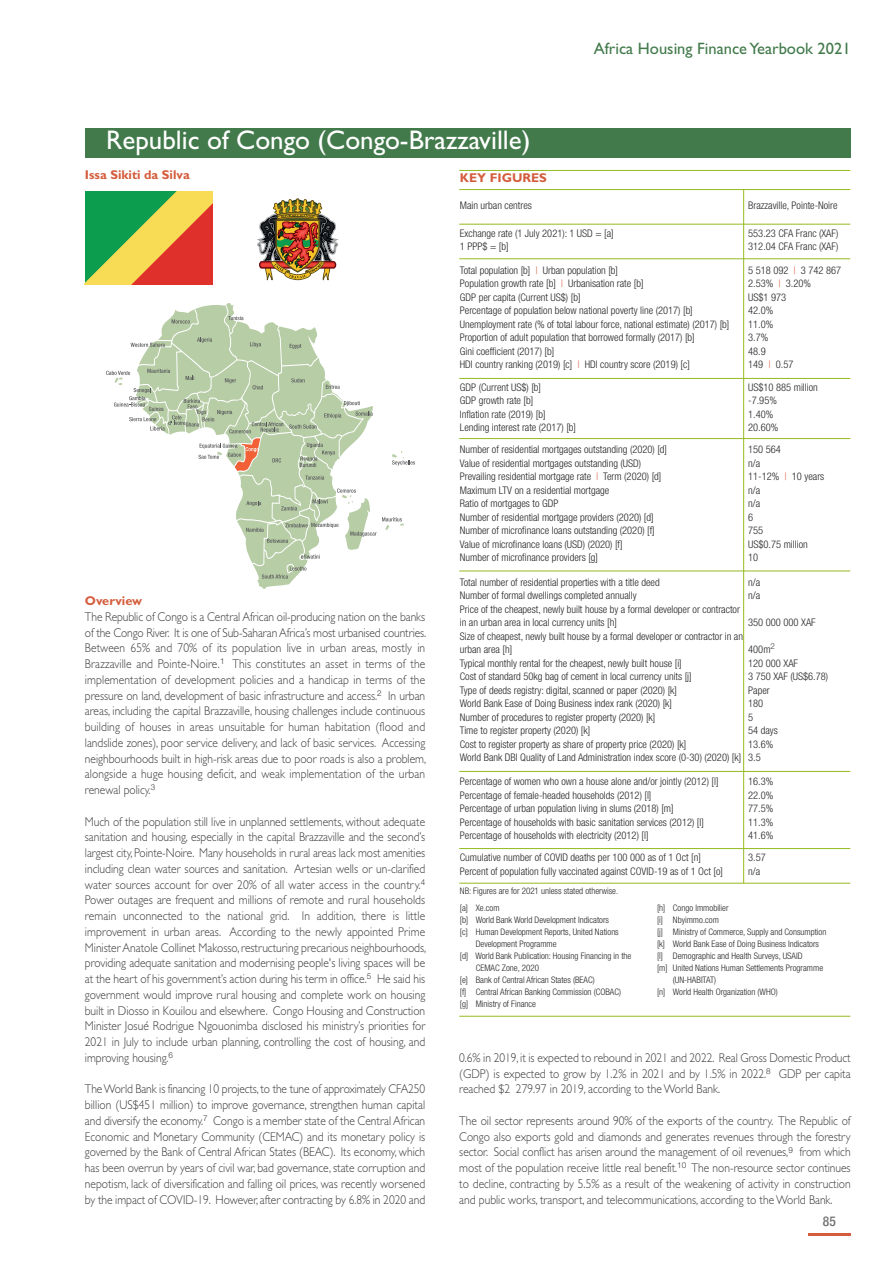
<style>
.page{position:relative;width:893px;height:1263px;background:#fff}
.page>*{position:absolute;margin:0;border:0;box-sizing:border-box;transform-origin:0 0}
.t1{font:27px "Gill Sans Std";color:#fff}
.t2{font:16.5px "Gill Sans Std";color:#427a4b}
.t3{font:500 condensed 13.5px "Helvetica Neue LT Std";color:#727172}
.t4{font:300 12.75px/15.8px "Gill Sans Std";color:#3c3b3c;text-align:justify;scale:.9 1}
.t5{font:700 12.75px "Gill Sans Std";color:#d45d3d}
.t6{font:300 condensed 10.5px/13.5px "Helvetica Neue LT Std";color:#272526}
.t7{font:300 condensed 9px/16.6px "Helvetica Neue LT Std";color:#272526}
.s1{color:#d45d3d}
</style>
<div class="page">
<div style="left:85px;top:128px;width:765px;height:29px;background:#427a4b"></div>
<svg style="left:382px;top:517px;width:21px;height:13px"></svg>
<svg style="left:392px;top:451px;width:23px;height:15px"></svg>
<svg style="left:106px;top:303px;width:270px;height:286px"></svg>
<svg style="left:85px;top:191px;width:127px;height:94px;background:#9d9647"></svg>
<img style="left:257px;top:198px;width:82px;height:83px">
<hr style="left:743px;top:189px;width:1px;height:694px;background:#94bb20">
<hr style="left:459px;top:170px;width:391px;height:1px;background:#94bb20">
<hr style="left:459px;top:189px;width:391px;height:1px;background:#94bb20">
<hr style="left:459px;top:224px;width:391px;height:1px;background:#94bb20">
<hr style="left:459px;top:258px;width:391px;height:1px;background:#94bb20">
<hr style="left:459px;top:378px;width:391px;height:1px;background:#94bb20">
<hr style="left:459px;top:438px;width:391px;height:1px;background:#94bb20">
<hr style="left:459px;top:571px;width:391px;height:1px;background:#94bb20">
<hr style="left:459px;top:771px;width:391px;height:1px;background:#94bb20">
<hr style="left:459px;top:848px;width:391px;height:1px;background:#94bb20">
<hr style="left:459px;top:883px;width:391px;height:1px;background:#94bb20">
<hr style="left:459px;top:1016px;width:391px;height:1px;background:#94bb20">
<hr style="left:808px;top:1233px;width:42px;height:2px;background:#d45d3d">
<h1 class="t1" style="left:106px;top:124px;width:426px">Republic of Congo (Congo-Brazzaville)</h1>
<p class="t2" style="left:593px;top:39px;width:258px">Africa Housing Finance Yearbook 2021</p>
<p class="t5" style="left:85px;top:170px;width:106px">Issa Sikiti da Silva</p>
<p class="t5" style="left:85px;top:596px;width:59px">Overview</p>
<p class="t4" style="left:85px;top:610px;width:380px">The Republic of Congo is a Central African oil-producing nation on the banks of the Congo River. It is one of Sub-Saharan Africa’s most urbanised countries.<br>Between 65% and 70% of its population live in urban areas, mostly in Brazzaville and Pointe-Noire.<sup>1</sup> This constitutes an asset in terms of the implementation of development policies and a handicap in terms of the pressure on land, development of basic infrastructure and access.<sup>2</sup> In urban areas, including the capital Brazzaville, housing challenges include continuous building of houses in areas unsuitable for human habitation (flood and landslide zones), poor service delivery, and lack of basic services. Accessing neighbourhoods built in high-risk areas due to poor roads is also a problem, alongside a huge housing deficit, and weak implementation of the urban renewal policy.<sup>3</sup></p>
<p class="t4" style="left:85px;top:815px;width:381px">Much of the population still live in unplanned settlements, without adequate sanitation and housing, especially in the capital Brazzaville and the second’s largest city, Pointe-Noire. Many households in rural areas lack most amenities including clean water sources and sanitation. Artesian wells or un-clarified water sources account for over 20% of all water access in the country.<sup>4<br></sup>Power outages are frequent and millions of remote and rural households remain unconnected to the national grid. In addition, there is little improvement in urban areas. According to the newly appointed Prime Minister Anatole Collinet Makosso, restructuring precarious neighbourhoods, providing adequate sanitation and modernising people's living spaces will be at the heart of his government’s action during his term in office.<sup>5</sup> He said his government would improve rural housing and complete work on housing built in Diosso in Kouilou and elsewhere. Congo Housing and Construction Minister Josué Rodrigue Ngouonimba disclosed his ministry’s priorities for 2021 in July to include urban planning, controlling the cost of housing, and improving housing.<sup>6</sup></p>
<p class="t4" style="left:85px;top:1083px;width:379px">The World Bank is financing 10 projects, to the tune of approximately CFA250 billion (US$451 million) to improve governance, strengthen human capital and diversify the economy.<sup>7</sup> Congo is a member state of the Central African Economic and Monetary Community (CEMAC) and its monetary policy is governed by the Bank of Central African States (BEAC). Its economy, which has been overrun by years of civil war, bad governance, state corruption and nepotism, lack of diversification and falling oil prices, was recently worsened by the impact of COVID-19. However, after contracting by 6.8% in 2020 and</p>
<p class="t5" style="left:460px;top:173px;width:89px">KEY FIGURES</p>
<p class="t6" style="left:460px;top:200px;width:74px">Main urban centres</p>
<p class="t6" style="left:748px;top:200px;width:91px">Brazzaville, Pointe-Noire</p>
<p class="t6" style="left:460px;top:227px;width:155px">Exchange rate (1 July 2021): 1 USD = [a]<br>1 PPP$ = [b]</p>
<p class="t6" style="left:748px;top:227px;width:92px">553.23 CFA Franc (XAF)<br>312.04 CFA Franc (XAF)</p>
<p class="t6" style="left:460px;top:264px;width:271px">Total population [b] <span class="s1">|</span> Urban population [b]<br>Population growth rate [b] <span class="s1">|</span> Urbanisation rate [b]<br>GDP per capita (Current US$) [b]<br>Percentage of population below national poverty line (2017) [b] Unemployment rate (% of total labour force, national estimate) (2017) [b] Proportion of adult population that borrowed formally (2017) [b]<br>Gini coefficient (2017) [b]<br>HDI country ranking (2019) [c] <span class="s1">|</span> HDI country score (2019) [c]</p>
<p class="t6" style="left:748px;top:264px;width:95px">5 518 092 <span class="s1">|</span> 3 742 867<br>2.53% <span class="s1">|</span> 3.20%<br>US$1 973<br>42.0%<br>11.0%<br>3.7%<br>48.9<br>149 <span class="s1">|</span> 0.57</p>
<p class="t6" style="left:460px;top:381px;width:118px">GDP (Current US$) [b]<br>GDP growth rate [b]<br>Inflation rate (2019) [b]<br>Lending interest rate (2017) [b]</p>
<p class="t6" style="left:748px;top:381px;width:71px">US$10 885 million -7.95%<br>1.40%<br>20.60%</p>
<p class="t6" style="left:460px;top:443px;width:209px">Number of residential mortgages outstanding (2020) [d] Value of residential mortgages outstanding (USD)<br>Prevailing residential mortgage rate <span class="s1">|</span> Term (2020) [d] Maximum LTV on a residential mortgage<br>Ratio of mortgages to GDP<br>Number of residential mortgage providers (2020) [d] Number of microfinance loans outstanding (2020) [f] Value of microfinance loans (USD) (2020) [f]<br>Number of microfinance providers [g]</p>
<p class="t6" style="left:748px;top:443px;width:78px">150 564<br>n/a<br>11-12% <span class="s1">|</span> 10 years n/a<br>n/a<br>6<br>755<br>US$0.75 million<br>10</p>
<p class="t6" style="left:460px;top:576px;width:285px">Total number of residential properties with a title deed<br>Number of formal dwellings completed annually<br>Price of the cheapest, newly built house by a formal developer or contractor in an urban area in local currency units [h]<br>Size of cheapest, newly built house by a formal developer or contractor in an urban area [h]<br>Typical monthly rental for the cheapest, newly built house [i]<br>Cost of standard 50kg bag of cement in local currency units [j]<br>Type of deeds registry: digital, scanned or paper (2020) [k]<br>World Bank Ease of Doing Business index rank (2020) [k]<br>Number of procedures to register property (2020) [k]<br>Time to register property (2020) [k]<br>Cost to register property as share of property price (2020) [k]<br>World Bank DBI Quality of Land Administration index score (0-30) (2020) [k]</p>
<p class="t6" style="left:748px;top:576px;width:14px">n/a n/a</p>
<p class="t6" style="left:748px;top:617px;width:69px">350 000 000 XAF</p>
<p class="t6" style="left:748px;top:644px;width:81px">400m<sup>2<br></sup>120 000 XAF<br>3 750 XAF (US$6.78)<br>Paper<br>180<br>5<br>54 days<br>13.6%<br>3.5</p>
<p class="t6" style="left:460px;top:776px;width:260px">Percentage of women who own a house alone and/or jointly (2012) [l] Percentage of female-headed households (2012) [l]<br>Percentage of urban population living in slums (2018) [m]<br>Percentage of households with basic sanitation services (2012) [l] Percentage of households with electricity (2012) [l]</p>
<p class="t6" style="left:748px;top:776px;width:27px;text-align:justify">16.3% 22.0% 77.5% 11.3% 41.6%</p>
<p class="t6" style="left:460px;top:852px;width:265px">Cumulative number of COVID deaths per 100 000 as of 1 Oct [n]<br>Percent of population fully vaccinated against COVID-19 as of 1 Oct [o]</p>
<p class="t6" style="left:748px;top:852px;width:19px">3.57 n/a</p>
<p class="t7" style="left:460px;top:883px;width:160px">NB: Figures are for 2021 unless stated otherwise. [a] Xe.com</p>
<p class="t7" style="left:460px;top:912px;width:151px">[b] World Bank World Development Indicators</p>
<p class="t7" style="left:460px;top:924px;width:160px">[c] Human Development Reports, United Nations</p>
<p class="t7" style="left:476px;top:936px;width:82px">Development Programme</p>
<p class="t7" style="left:460px;top:948px;width:173px">[d] World Bank Publication: Housing Financing in the</p>
<p class="t7" style="left:476px;top:960px;width:65px">CEMAC Zone, 2020</p>
<p class="t7" style="left:460px;top:972px;width:136px">[e] Bank of Central African States (BEAC)</p>
<p class="t7" style="left:460px;top:984px;width:163px">[f] Central African Banking Commission (COBAC)</p>
<p class="t7" style="left:460px;top:996px;width:78px">[g] Ministry of Finance</p>
<p class="t7" style="left:657px;top:900px;width:73px">[h] Congo Immobilier</p>
<p class="t7" style="left:657px;top:912px;width:63px">[i] Nbyimmo.com</p>
<p class="t7" style="left:657px;top:924px;width:171px">[j] Ministry of Commerce, Supply and Consumption</p>
<p class="t7" style="left:657px;top:936px;width:163px">[k] World Bank Ease of Doing Business Indicators</p>
<p class="t7" style="left:657px;top:948px;width:147px">[l] Demographic and Health Surveys, USAID</p>
<p class="t7" style="left:657px;top:960px;width:168px">[m] United Nations Human Settlements Programme</p>
<p class="t7" style="left:673px;top:972px;width:45px">(UN-HABITAT)</p>
<p class="t7" style="left:657px;top:984px;width:122px">[n] World Health Organization (WHO)</p>
<p class="t4" style="left:459px;top:1051px;width:436px">0.6% in 2019, it is expected to rebound in 2021 and 2022. Real Gross Domestic Product (GDP) is expected to grow by 1.2% in 2021 and by 1.5% in 2022.<sup>8</sup> GDP per capita reached $2 279.97 in 2019, according to the World Bank.</p>
<p class="t4" style="left:459px;top:1114px;width:436px">The oil sector represents around 90% of the exports of the country. The Republic of Congo also exports gold and diamonds and generates revenues through the forestry sector. Social conflict has arisen around the management of oil revenues,<sup>9</sup> from which most of the population receive little real benefit.<sup>10</sup> The non-resource sector continues to decline, contracting by 5.5% as a result of the weakening of activity in construction and public works, transport, and telecommunications, according to the World Bank.</p>
<p class="t3" style="left:822px;top:1214px;width:14px">85</p>
</div>
